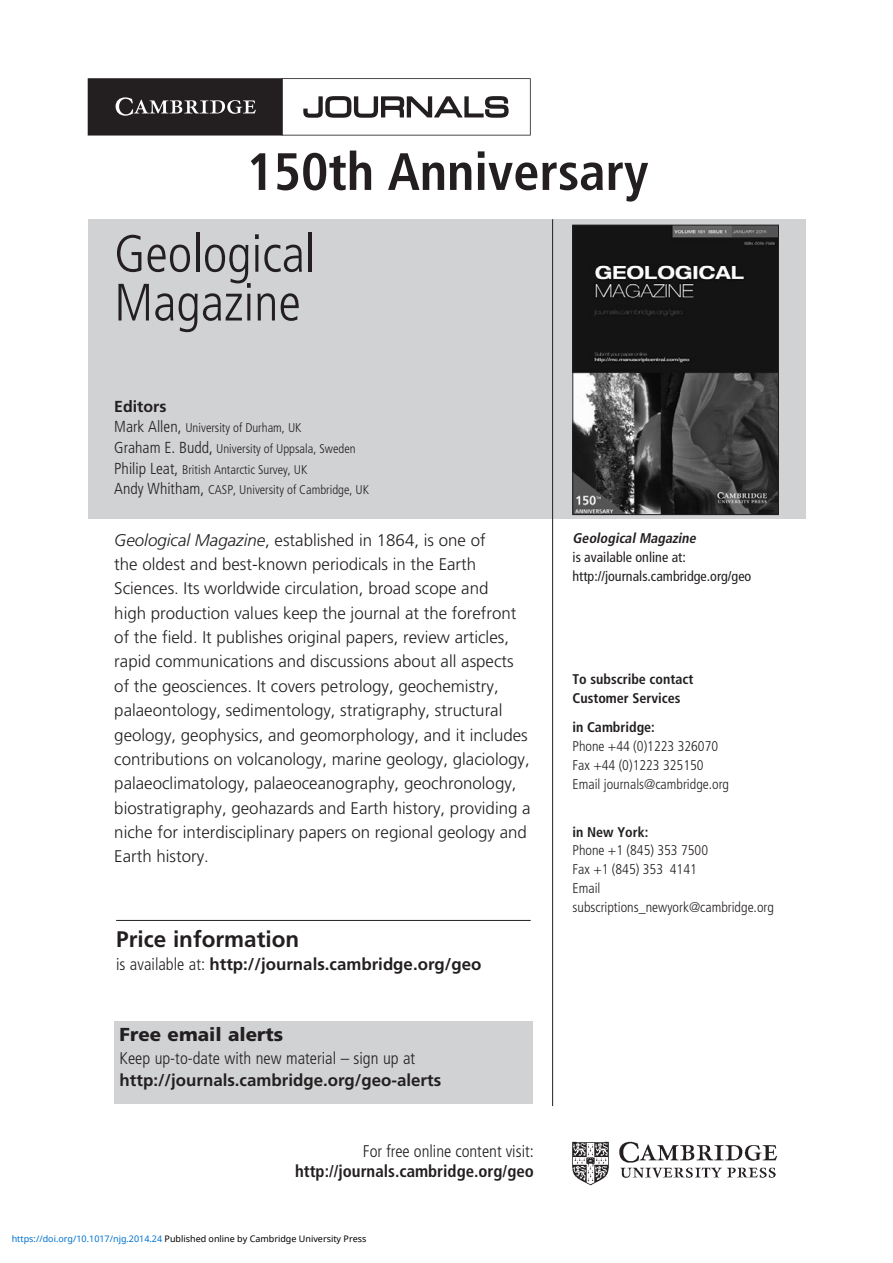
<style>
.page{position:relative;width:893px;height:1263px;background:#fff}
.page>*{position:absolute;margin:0;border:0;box-sizing:border-box;transform-origin:0 0}
.t1{font:300 condensed 52.5px/48.8px "Frutiger LT Std";color:#231f20}
.t2{font:700 condensed 52.5px "Frutiger LT Std";color:#231f20}
.t3{font:700 22.5px "Frutiger LT Std";color:#231f20}
.t4{font:900 18.75px "Frutiger LT Std";color:#231f20}
.t5{font:300 16.8px/24.3px "Frutiger LT Std";color:#231f20}
.t6{font:700 16.8px/22.5px "Frutiger LT Std";color:#231f20}
.t7{font:700 condensed 16.8px/20.5px "Frutiger LT Std";color:#231f20;text-align:right}
.t8{font:700 15.9px "Frutiger LT Std";color:#231f20}
.t9{font:300 condensed 14.1px/18.8px "Frutiger LT Std";color:#231f20}
.t10{font:condensed 14.1px/18.8px "Frutiger LT Std";color:#231f20}
.t11{font:700 condensed 14.1px/18.8px "Frutiger LT Std";color:#231f20}
.t12{font:300 condensed 12.6px/20.5px "Frutiger LT Std";color:#231f20}
.t13{font:9px "Noto Sans";color:#000}
.s1{font-size:15.9px}
.s2{font-style:italic}
.s3{font-weight:300;font-stretch:condensed}
.s4{font-weight:300}
.s5{color:#0172cf}
.s6{font-weight:700;font-style:italic}
.s7{font-weight:700}
</style>
<div class="page">
<div style="left:88px;top:219px;width:717px;height:299px;background:#d1d2d4"></div>
<hr style="left:552px;top:219px;width:1px;height:887px;background:#231f20">
<img style="left:572px;top:1141px;width:206px;height:45px">
<svg style="left:88px;top:78px;width:443px;height:58px"></svg>
<img style="left:574px;top:227px;width:203px;height:286px">
<div style="left:572px;top:225px;width:207px;height:290px;border:1px solid #231f20"></div>
<div style="left:114px;top:1022px;width:419px;height:82px;background:#d1d2d4"></div>
<hr style="left:116px;top:920px;width:415px;height:1px;background:#231f20">
<p class="t2" style="left:246px;top:146px;width:403px">150th Anniversary</p>
<p class="t1" style="left:114px;top:232px;width:203px">Geological<br>Magazine</p>
<p class="t8" style="left:114px;top:399px;width:54px">Editors</p>
<p class="t12" style="left:114px;top:418px;width:256px"><span class="s1">Mark Allen,</span> University of Durham, UK<br><span class="s1">Graham E. Budd,</span> University of Uppsala, Sweden <span class="s1">Philip Leat,</span> British Antarctic Survey, UK<br><span class="s1">Andy Whitham,</span> CASP, University of Cambridge, UK</p>
<p class="t5" style="left:114px;top:528px;width:418px"><span class="s2">Geological Magazine</span>, established in 1864, is one of<br>the oldest and best-known periodicals in the Earth Sciences. Its worldwide circulation, broad scope and<br>high production values keep the journal at the forefront of the field. It publishes original papers, review articles, rapid communications and discussions about all aspects of the geosciences. It covers petrology, geochemistry, palaeontology, sedimentology, stratigraphy, structural geology, geophysics, and geomorphology, and it includes contributions on volcanology, marine geology, glaciology, palaeoclimatology, palaeoceanography, geochronology, biostratigraphy, geohazards and Earth history, providing a niche for interdisciplinary papers on regional geology and Earth history.</p>
<p class="t3" style="left:116px;top:929px;width:185px">Price information</p>
<p class="t6" style="left:116px;top:954px;width:367px"><span class="s3">is available at:</span> http://journals.cambridge.org/geo</p>
<p class="t4" style="left:120px;top:1024px;width:165px">Free email alerts</p>
<p class="t6" style="left:120px;top:1047px;width:323px"><span class="s3">Keep up-to-date with new material – sign up at </span>http://journals.cambridge.org/geo-alerts</p>
<p class="t7" style="left:295px;top:1141px;width:240px"><span class="s4">For free online content visit: </span>http://journals.cambridge.org/geo</p>
<p class="t13" style="left:12px;top:1232px;width:356px"><span class="s5">https://doi.org/10.1017/njg.2014.24</span> Published online by Cambridge University Press</p>
<p class="t10" style="left:572px;top:530px;width:180px"><span class="s6">Geological Magazine<br></span>is available online at: http://journals.cambridge.org/geo</p>
<p class="t11" style="left:572px;top:671px;width:122px">To subscribe contact<br>Customer Services</p>
<p class="t9" style="left:572px;top:719px;width:158px"><span class="s7">in Cambridge:<br></span>Phone +44 (0)1223 326070<br>Fax +44 (0)1223 325150<br>Email journals@cambridge.org</p>
<p class="t9" style="left:572px;top:823px;width:203px"><span class="s7">in New York:<br></span>Phone +1 (845) 353 7500<br>Fax +1 (845) 353 4141<br>Email subscriptions_newyork@cambridge.org</p>
</div>
